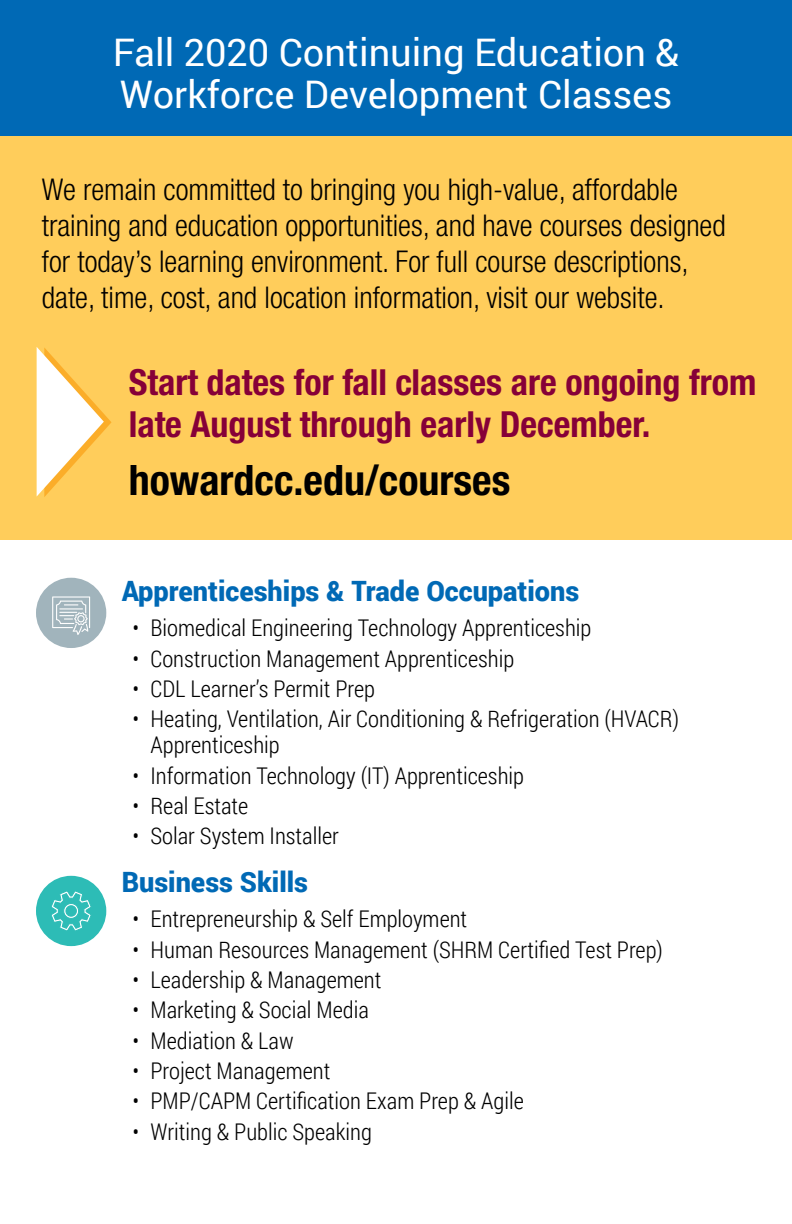
<style>
.page{position:relative;width:792px;height:1224px;background:#fff}
.page>*{position:absolute;margin:0;border:0;box-sizing:border-box;transform-origin:0 0}
.t1{font:700 condensed 42px "Helvetica Neue LT Std";color:#000}
.t2{font:38px/42px "Roboto";color:#fff}
.t3{font:700 condensed 36px/42px "Helvetica Neue LT Std";color:#860038}
.t4{font:300 condensed 30px/36px "Helvetica Neue LT Std";color:#000}
.t5{font:900 28px "Roboto";color:#0069b5}
.t6{font:300 23px/26px "Roboto Condensed";color:#000}
</style>
<div class="page">
<div style="left:0;top:0;width:792px;height:140px;background:#0069b5"></div>
<div style="left:0;top:137px;width:792px;height:403px;background:#ffcd5b"></div>
<svg style="left:37px;top:347px;width:75px;height:150px"></svg>
<div style="left:36px;top:578px;width:70px;height:70px;background:#a1b4bc;border-radius:50%"></div>
<svg style="left:52px;top:596px;width:38px;height:39px"></svg>
<div style="left:36px;top:876px;width:70px;height:70px;background:#2dbcb6;border-radius:50%"></div>
<svg style="left:51px;top:891px;width:40px;height:40px"></svg>
<h2 class="t2" style="left:113px;top:30px;width:568px">Fall 2020 Continuing Education &amp;<br>Workforce Development Classes</h2>
<p class="t4" style="left:42px;top:171px;width:685px">We remain committed to bringing you high-value, affordable training and education opportunities, and have courses designed for today’s learning environment. For full course descriptions, date, time, cost, and location information, visit our website.</p>
<h3 class="t3" style="left:129px;top:361px;width:629px">Start dates for fall classes are ongoing from late August through early December.</h3>
<h1 class="t1" style="left:129px;top:455px;width:383px">howardcc.edu/courses</h1>
<p class="t5" style="left:122px;top:572px;width:459px">Apprenticeships &amp; Trade Occupations</p>
<p class="t6" style="left:132px;top:614px;width:460px">• Biomedical Engineering Technology Apprenticeship</p>
<p class="t6" style="left:132px;top:645px;width:383px">• Construction Management Apprenticeship</p>
<p class="t6" style="left:132px;top:675px;width:244px">• CDL Learner’s Permit Prep</p>
<p class="t6" style="left:150px;top:705px;width:530px;text-indent:-18px">• Heating, Ventilation, Air Conditioning &amp; Refrigeration (HVACR)<br>Apprenticeship</p>
<p class="t6" style="left:132px;top:762px;width:393px">• Information Technology (IT) Apprenticeship</p>
<p class="t6" style="left:132px;top:792px;width:117px">• Real Estate</p>
<p class="t6" style="left:132px;top:822px;width:208px">• Solar System Installer</p>
<p class="t5" style="left:122px;top:863px;width:188px">Business Skills</p>
<p class="t6" style="left:132px;top:905px;width:336px">• Entrepreneurship &amp; Self Employment</p>
<p class="t6" style="left:132px;top:936px;width:532px">• Human Resources Management (SHRM Certified Test Prep)</p>
<p class="t6" style="left:132px;top:966px;width:250px">• Leadership &amp; Management</p>
<p class="t6" style="left:132px;top:996px;width:238px">• Marketing &amp; Social Media</p>
<p class="t6" style="left:132px;top:1027px;width:163px">• Mediation &amp; Law</p>
<p class="t6" style="left:132px;top:1057px;width:199px">• Project Management</p>
<p class="t6" style="left:132px;top:1087px;width:393px">• PMP/CAPM Certification Exam Prep &amp; Agile</p>
<p class="t6" style="left:132px;top:1118px;width:241px">• Writing &amp; Public Speaking</p>
</div>
